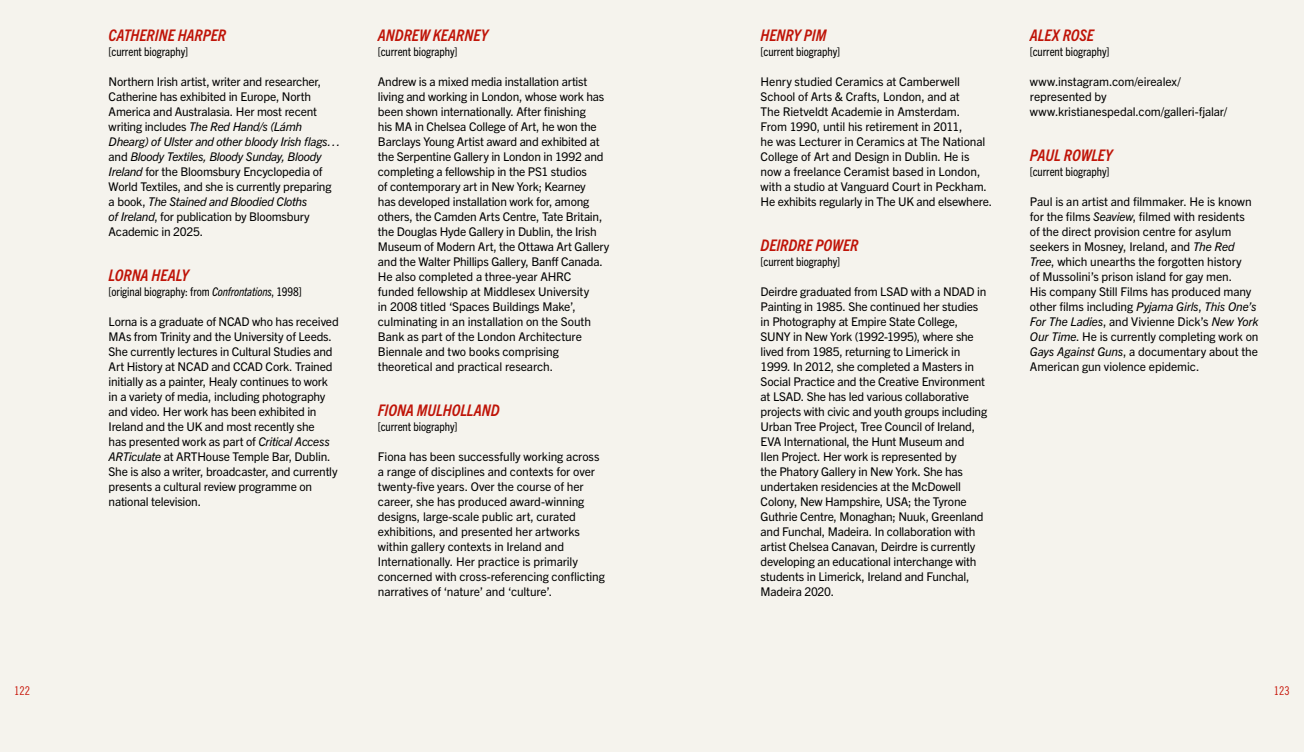
<style>
.page{position:relative;width:1304px;height:752px;background:#fff}
.page>*{position:absolute;margin:0;border:0;box-sizing:border-box;transform-origin:0 0}
.t1{font:italic 700 condensed 16px "Trade Gothic Next LT Pro";letter-spacing:-.005em;color:#c71509}
.t2{font:12px/15px "Trade Gothic Next LT Pro";letter-spacing:-.015em;color:#000}
.t3{font:condensed 12px "Trade Gothic Next LT Pro";letter-spacing:-.005em;color:#000}
.t4{font:12px "Trade Gothic Cond Eighteen";color:#c71509}
.s1{font-style:italic}
</style>
<div class="page">
<div style="left:0;top:0;width:1304px;height:751px;background:#f5f3ed"></div>
<h1 class="t1" style="left:109px;top:24px;width:119px">CATHERINE HARPER</h1>
<p class="t3" style="left:109px;top:43px;width:81px">[current biography]</p>
<p class="t2" style="left:109px;top:73px;width:233px">Northern Irish artist, writer and researcher, Catherine has exhibited in Europe, North America and Australasia. Her most recent writing includes <span class="s1">The Red Hand/s (Lámh Dhearg) of Ulster and other bloody Irish flags… </span>and <span class="s1">Bloody Textiles, Bloody Sunday, Bloody Ireland</span> for the Bloomsbury Encyclopedia of World Textiles, and she is currently preparing a book, <span class="s1">The Stained and Bloodied Cloths<br>of Ireland</span>, for publication by Bloomsbury Academic in 2025.</p>
<h1 class="t1" style="left:109px;top:264px;width:82px">LORNA HEALY</h1>
<p class="t3" style="left:109px;top:283px;width:195px">[original biography: from <span class="s1">Confrontations</span>, 1998]</p>
<p class="t2" style="left:109px;top:313px;width:232px">Lorna is a graduate of NCAD who has received MAs from Trinity and the University of Leeds.<br>She currently lectures in Cultural Studies and Art History at NCAD and CCAD Cork. Trained initially as a painter, Healy continues to work in a variety of media, including photography and video. Her work has been exhibited in Ireland and the UK and most recently she<br>has presented work as part of <span class="s1">Critical Access ARTiculate</span> at ARTHouse Temple Bar, Dublin.<br>She is also a writer, broadcaster, and currently presents a cultural review programme on national television.</p>
<h1 class="t1" style="left:378px;top:24px;width:112px">ANDREW KEARNEY</h1>
<p class="t3" style="left:378px;top:43px;width:81px">[current biography]</p>
<p class="t2" style="left:378px;top:73px;width:233px">Andrew is a mixed media installation artist living and working in London, whose work has been shown internationally. After finishing<br>his MA in Chelsea College of Art, he won the Barclays Young Artist award and exhibited at the Serpentine Gallery in London in 1992 and completing a fellowship in the PS1 studios<br>of contemporary art in New York; Kearney<br>has developed installation work for, among others, the Camden Arts Centre, Tate Britain, the Douglas Hyde Gallery in Dublin, the Irish Museum of Modern Art, the Ottawa Art Gallery and the Walter Phillips Gallery, Banff Canada.<br>He also completed a three-year AHRC funded fellowship at Middlesex University<br>in 2008 titled ‘Spaces Buildings Make’, culminating in an installation on the South Bank as part of the London Architecture Biennale and two books comprising theoretical and practical research.</p>
<h1 class="t1" style="left:378px;top:399px;width:123px">FIONA MULHOLLAND</h1>
<p class="t3" style="left:378px;top:418px;width:81px">[current biography]</p>
<p class="t2" style="left:378px;top:448px;width:228px">Fiona has been successfully working across a range of disciplines and contexts for over twenty-five years. Over the course of her career, she has produced award-winning designs, large-scale public art, curated exhibitions, and presented her artworks within gallery contexts in Ireland and Internationally. Her practice is primarily concerned with cross-referencing conflicting narratives of ‘nature’ and ‘culture’.</p>
<h1 class="t1" style="left:761px;top:24px;width:67px">HENRY PIM</h1>
<p class="t3" style="left:761px;top:43px;width:81px">[current biography]</p>
<p class="t2" style="left:761px;top:73px;width:233px">Henry studied Ceramics at Camberwell School of Arts &amp; Crafts, London, and at<br>The Rietveldt Academie in Amsterdam.<br>From 1990, until his retirement in 2011,<br>he was Lecturer in Ceramics at The National College of Art and Design in Dublin. He is now a freelance Ceramist based in London, with a studio at Vanguard Court in Peckham.<br>He exhibits regularly in The UK and elsewhere.</p>
<h1 class="t1" style="left:761px;top:234px;width:99px">DEIRDRE POWER</h1>
<p class="t3" style="left:761px;top:253px;width:81px">[current biography]</p>
<p class="t2" style="left:761px;top:283px;width:228px">Deirdre graduated from LSAD with a NDAD in Painting in 1985. She continued her studies in Photography at Empire State College, SUNY in New York (1992-1995), where she lived from 1985, returning to Limerick in 1999. In 2012, she completed a Masters in Social Practice and the Creative Environment at LSAD. She has led various collaborative projects with civic and youth groups including Urban Tree Project, Tree Council of Ireland, EVA International, the Hunt Museum and<br>Ilen Project. Her work is represented by<br>the Phatory Gallery in New York. She has undertaken residencies at the McDowell Colony, New Hampshire, USA; the Tyrone Guthrie Centre, Monaghan; Nuuk, Greenland and Funchal, Madeira. In collaboration with artist Chelsea Canavan, Deirdre is currently developing an educational interchange with students in Limerick, Ireland and Funchal, Madeira 2020.</p>
<h1 class="t1" style="left:1030px;top:24px;width:66px">ALEX ROSE</h1>
<p class="t3" style="left:1030px;top:43px;width:81px">[current biography]</p>
<p class="t2" style="left:1030px;top:73px;width:199px">www.instagram.com/eirealex/ represented by www.kristianespedal.com/galleri-fjalar/</p>
<h1 class="t1" style="left:1030px;top:144px;width:84px">PAUL ROWLEY</h1>
<p class="t3" style="left:1030px;top:163px;width:81px">[current biography]</p>
<p class="t2" style="left:1030px;top:193px;width:230px">Paul is an artist and filmmaker. He is known for the films <span class="s1">Seaview</span>, filmed with residents<br>of the direct provision centre for asylum seekers in Mosney, Ireland, and <span class="s1">The Red Tree</span>, which unearths the forgotten history<br>of Mussolini’s prison island for gay men.<br>His company Still Films has produced many other films including <span class="s1">Pyjama Girls</span>, <span class="s1">This One’s For The Ladies</span>, and Vivienne Dick’s <span class="s1">New York Our Time</span>. He is currently completing work on <span class="s1">Gays Against Guns</span>, a documentary about the American gun violence epidemic.</p>
<p class="t4" style="left:14px;top:683px;width:17px">122</p>
<p class="t4" style="left:1274px;top:683px;width:17px">123</p>
</div>
